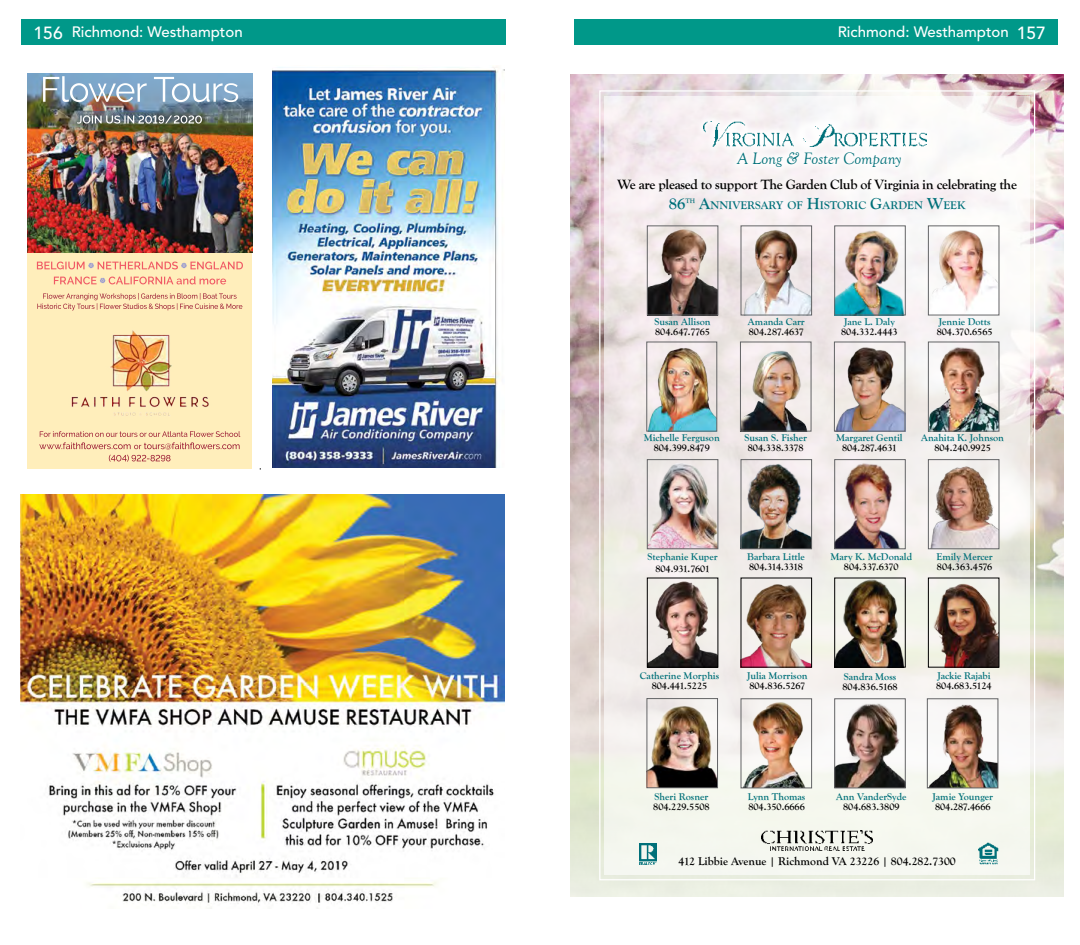
<style>
.page{position:relative;width:1080px;height:945px;background:#fff}
.page>*{position:absolute;margin:0;border:0;box-sizing:border-box;transform-origin:0 0}
.t1{font:italic 17px "Goudy Old Style T";color:#007079}
.t2{font:700 16.62px "Goudy Old Style T";color:#007079}
.t3{font:500 15px "Avenir";color:#fff}
.t4{font:700 14px "Goudy Old Style T";letter-spacing:-.02em;color:#000}
.t5{font:700 11.75px "Goudy Old Style T";color:#000}
.t6{font:700 11.62px "Goudy Old Style T";color:#007079}
.t7{font:700 10.25px "Goudy Old Style T";color:#007079}
.t8{font:700 10.25px "Goudy Old Style T";color:#000}
.t9{font:700 10.25px "Goudy Old Style T";color:#000}
.t10{font:700 10.25px "Goudy Old Style T";letter-spacing:-.05em;color:#000}
.t11{font:700 6.75px "Goudy Old Style T";color:#007079}
.s1{font-size:17.5px}
.s2{font-size:16.62px}
</style>
<div class="page">
<div style="left:22px;top:19px;width:484px;height:26px;background:#009889"></div>
<div style="left:574px;top:19px;width:484px;height:26px;background:#009889"></div>
<div style="left:28px;top:73px;width:224px;height:396px;background:#feb"></div>
<img style="left:28px;top:73px;width:224px;height:179px">
<img style="left:71px;top:330px;width:138px;height:86px">
<div style="left:71px;top:110px;width:137px;height:20px;background:#000;opacity:.5"></div>
<svg style="left:77px;top:115px;width:125px;height:9px"></svg>
<svg style="left:43px;top:76px;width:195px;height:26px;background:#99b4c9"></svg>
<svg style="left:54px;top:276px;width:172px;height:8px"></svg>
<svg style="left:37px;top:262px;width:206px;height:7px"></svg>
<svg style="left:39px;top:431px;width:201px;height:31px"></svg>
<svg style="left:37px;top:293px;width:205px;height:18px"></svg>
<img style="left:272px;top:66px;width:233px;height:402px">
<img style="left:571px;top:75px;width:493px;height:822px">
<svg style="left:605px;top:96px;width:425px;height:779px;fill:#f5f1ee"></svg>
<img style="left:930px;top:461px;width:67px;height:86px">
<div style="left:928px;top:459px;width:71px;height:90px;border:1px solid #636466"></div>
<img style="left:836px;top:227px;width:68px;height:86px">
<div style="left:834px;top:225px;width:72px;height:90px;border:1px solid #636466"></div>
<img style="left:930px;top:227px;width:67px;height:86px">
<div style="left:928px;top:225px;width:71px;height:90px;border:1px solid #636466"></div>
<img style="left:648px;top:344px;width:67px;height:86px">
<div style="left:646px;top:342px;width:71px;height:90px;border:1px solid #636466"></div>
<img style="left:743px;top:227px;width:67px;height:86px">
<div style="left:741px;top:225px;width:71px;height:90px;border:1px solid #636466"></div>
<img style="left:742px;top:344px;width:68px;height:86px">
<div style="left:740px;top:342px;width:72px;height:90px;border:1px solid #636466"></div>
<img style="left:836px;top:344px;width:67px;height:86px">
<div style="left:834px;top:342px;width:71px;height:90px;border:1px solid #636466"></div>
<img style="left:930px;top:344px;width:67px;height:86px">
<div style="left:928px;top:342px;width:71px;height:90px;border:1px solid #636466"></div>
<img style="left:649px;top:461px;width:67px;height:86px">
<div style="left:647px;top:459px;width:71px;height:90px;border:1px solid #636466"></div>
<img style="left:648px;top:700px;width:68px;height:86px">
<div style="left:646px;top:698px;width:72px;height:90px;border:1px solid #636466"></div>
<img style="left:836px;top:580px;width:68px;height:86px">
<div style="left:834px;top:578px;width:72px;height:90px;border:1px solid #000"></div>
<img style="left:743px;top:580px;width:67px;height:86px">
<div style="left:741px;top:578px;width:71px;height:90px;border:1px solid #000"></div>
<img style="left:930px;top:580px;width:67px;height:86px">
<div style="left:928px;top:578px;width:71px;height:90px;border:1px solid #000"></div>
<img style="left:743px;top:700px;width:67px;height:86px">
<div style="left:741px;top:698px;width:71px;height:90px;border:1px solid #636466"></div>
<img style="left:836px;top:700px;width:68px;height:86px">
<div style="left:834px;top:698px;width:72px;height:90px;border:1px solid #636466"></div>
<img style="left:929px;top:700px;width:67px;height:86px">
<div style="left:927px;top:698px;width:71px;height:90px;border:1px solid #636466"></div>
<img style="left:836px;top:461px;width:68px;height:86px">
<div style="left:834px;top:459px;width:72px;height:90px;border:1px solid #636466"></div>
<img style="left:649px;top:580px;width:67px;height:86px">
<div style="left:647px;top:578px;width:71px;height:90px;border:1px solid #000"></div>
<img style="left:743px;top:461px;width:67px;height:86px">
<div style="left:741px;top:459px;width:71px;height:90px;border:1px solid #636466"></div>
<img style="left:649px;top:227px;width:67px;height:86px">
<div style="left:647px;top:225px;width:71px;height:90px;border:1px solid #636466"></div>
<img style="left:762px;top:831px;width:111px;height:20px">
<img style="left:978px;top:842px;width:21px;height:23px">
<img style="left:639px;top:843px;width:17px;height:22px">
<div style="left:729px;top:145px;width:180px;height:30px;background:#fff"></div>
<div style="left:695px;top:113px;width:240px;height:42px;background:#faf7f8"></div>
<img style="left:703px;top:121px;width:224px;height:26px">
<img style="left:21px;top:494px;width:484px;height:415px">
<h3 class="t3" style="left:34px;top:23px;width:211px"><span class="s1">156</span> Richmond: Westhampton</h3>
<h3 class="t3" style="left:838px;top:23px;width:210px">Richmond: Westhampton <span class="s1">157</span></h3>
<h1 class="t1" style="left:737px;top:150px;width:166px">A Long &amp; Foster Company</h1>
<h3 class="t4" style="left:617px;top:176px;width:401px">We are pleased to support The Garden Club of Virginia in celebrating the</h3>
<h2 class="t2" style="left:669px;top:194px;width:18px">86</h2>
<p class="t11" style="left:685px;top:197px;width:11px">TH</p>
<p class="t6" style="left:699px;top:198px;width:268px"><span class="s2">A</span>NNIVERSARY OF <span class="s2">H</span>ISTORIC <span class="s2">G</span>ARDEN <span class="s2">W</span>EEK</p>
<p class="t7" style="left:654px;top:316px;width:58px">Susan Allison</p>
<p class="t8" style="left:655px;top:326px;width:56px">804.647.7765</p>
<p class="t7" style="left:748px;top:316px;width:58px">Amanda Carr</p>
<p class="t8" style="left:749px;top:326px;width:57px">804.287.4637</p>
<p class="t7" style="left:844px;top:316px;width:52px">Jane L. Daly</p>
<p class="t8" style="left:841px;top:326px;width:58px">804.332.4443</p>
<p class="t7" style="left:939px;top:316px;width:53px">Jennie Dotts</p>
<p class="t9" style="left:937px;top:326px;width:57px">804.370.6565</p>
<p class="t7" style="left:644px;top:432px;width:78px">Michelle Ferguson</p>
<p class="t8" style="left:654px;top:442px;width:58px">804.399.8479</p>
<p class="t7" style="left:744px;top:432px;width:64px">Susan S. Fisher</p>
<p class="t8" style="left:748px;top:442px;width:57px">804.338.3378</p>
<p class="t7" style="left:836px;top:432px;width:68px">Margaret Gentil</p>
<p class="t8" style="left:842px;top:442px;width:56px">804.287.4631</p>
<p class="t7" style="left:921px;top:432px;width:84px">Anahita K. Johnson</p>
<p class="t8" style="left:934px;top:442px;width:58px">804.240.9925</p>
<p class="t7" style="left:648px;top:551px;width:72px">Stephanie Kuper</p>
<p class="t8" style="left:655px;top:563px;width:56px">804.931.7601</p>
<p class="t7" style="left:747px;top:551px;width:59px">Barbara Little</p>
<p class="t10" style="left:749px;top:561px;width:55px">804.314.3318</p>
<p class="t7" style="left:831px;top:551px;width:83px">Mary K. McDonald</p>
<p class="t8" style="left:844px;top:561px;width:56px">804.337.6370</p>
<p class="t7" style="left:936px;top:551px;width:58px">Emily Mercer</p>
<p class="t8" style="left:937px;top:561px;width:57px">804.363.4576</p>
<p class="t7" style="left:640px;top:670px;width:81px">Catherine Morphis</p>
<p class="t8" style="left:652px;top:680px;width:57px">804.441.5225</p>
<p class="t7" style="left:747px;top:670px;width:62px">Julia Morrison</p>
<p class="t8" style="left:749px;top:680px;width:57px">804.836.5267</p>
<p class="t7" style="left:844px;top:671px;width:54px">Sandra Moss</p>
<p class="t8" style="left:842px;top:681px;width:57px">804.836.5168</p>
<p class="t7" style="left:937px;top:670px;width:55px">Jackie Rajabi</p>
<p class="t8" style="left:936px;top:680px;width:57px">804.683.5124</p>
<p class="t7" style="left:655px;top:791px;width:55px">Sheri Rosner</p>
<p class="t8" style="left:653px;top:801px;width:58px">804.229.5508</p>
<p class="t7" style="left:748px;top:791px;width:59px">Lynn Thomas</p>
<p class="t8" style="left:748px;top:801px;width:58px">804.350.6666</p>
<p class="t7" style="left:836px;top:791px;width:72px">Ann VanderSyde</p>
<p class="t8" style="left:843px;top:801px;width:58px">804.683.3809</p>
<p class="t7" style="left:933px;top:791px;width:62px">Jamie Younger</p>
<p class="t8" style="left:935px;top:801px;width:57px">804.287.4666</p>
<p class="t5" style="left:679px;top:854px;width:279px">412 Libbie Avenue | Richmond VA 23226 | 804.282.7300</p>
</div>
